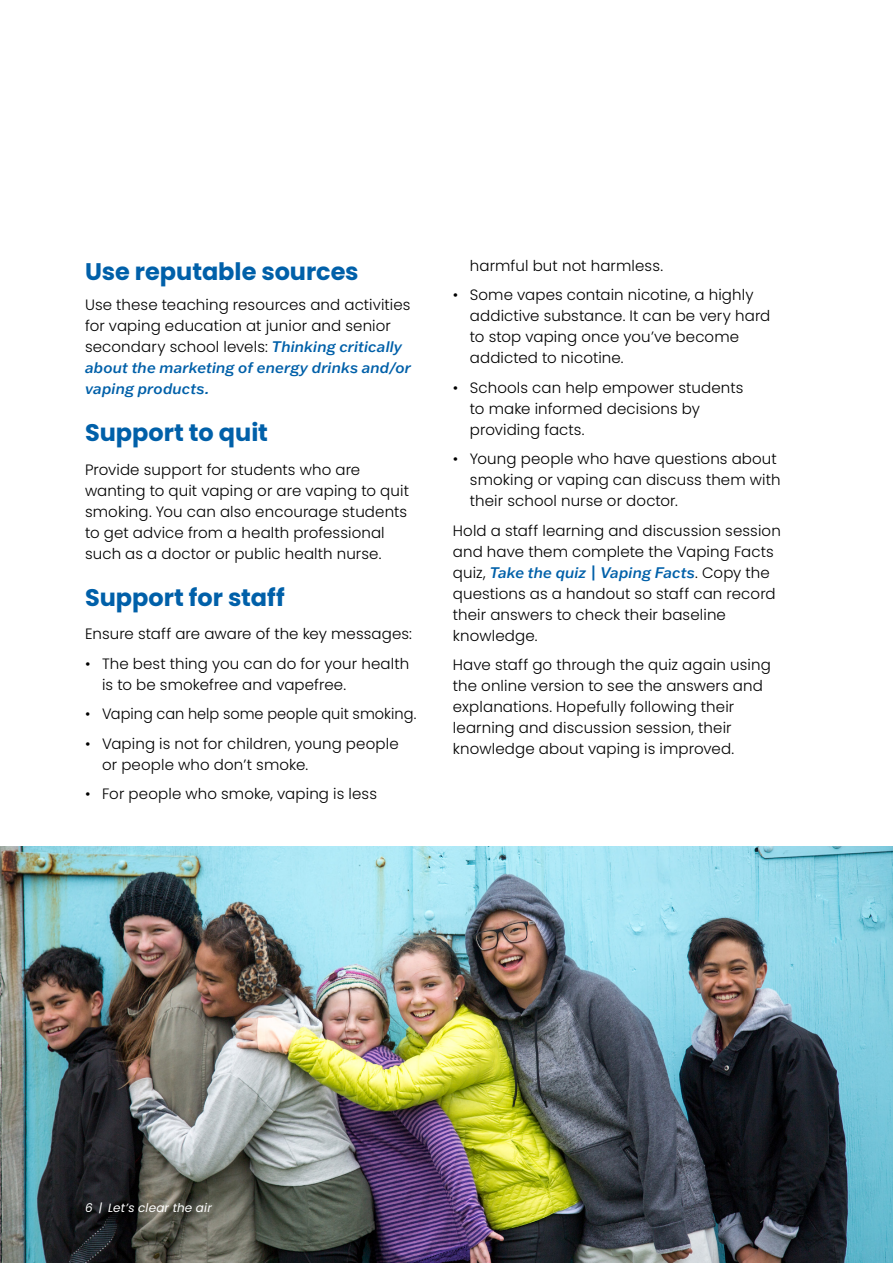
<style>
.page{position:relative;width:893px;height:1263px;background:#fff}
.page>*{position:absolute;margin:0;border:0;box-sizing:border-box;transform-origin:0 0}
.t1{font:700 24px "Poppins";letter-spacing:-.005em;color:#0060a9}
.t2{font:300 15px/21px "Poppins";letter-spacing:.01em;color:#000}
.t3{font:italic 500 15px/21px "Franklin Gothic ATF";letter-spacing:.005em;color:#0060a9}
.t4{font:italic 12px "Poppins";letter-spacing:.01em;color:#fff}
.s1{font-family:"Franklin Gothic ATF";font-weight:500;font-style:italic;color:#0060a9}
.s2{font-family:"Poppins";font-weight:300;font-style:normal;color:#000}
</style>
<div class="page">
<img style="left:0;top:846px;width:893px;height:417px">
<h1 class="t1" style="left:85px;top:258px;width:275px">Use reputable sources</h1>
<p class="t2" style="left:85px;top:294px;width:327px">Use these teaching resources and activities for vaping education at junior and senior secondary school levels: <span class="s1">Thinking critically</span></p>
<p class="t3" style="left:85px;top:357px;width:328px">about the marketing of energy drinks and/or vaping products.</p>
<h1 class="t1" style="left:85px;top:419px;width:184px">Support to quit</h1>
<p class="t2" style="left:85px;top:459px;width:325px">Provide support for students who are wanting to quit vaping or are vaping to quit smoking. You can also encourage students to get advice from a health professional such as a doctor or public health nurse.</p>
<h1 class="t1" style="left:85px;top:583px;width:201px">Support for staff</h1>
<p class="t2" style="left:85px;top:624px;width:328px">Ensure staff are aware of the key messages:</p>
<p class="t2" style="left:102px;top:653px;width:309px;text-indent:-17px">• The best thing you can do for your health is to be smokefree and vapefree.</p>
<p class="t2" style="left:85px;top:704px;width:333px">• Vaping can help some people quit smoking.</p>
<p class="t2" style="left:102px;top:733px;width:298px;text-indent:-17px">• Vaping is not for children, young people or people who don’t smoke.</p>
<p class="t2" style="left:85px;top:784px;width:293px">• For people who smoke, vaping is less</p>
<p class="t2" style="left:470px;top:255px;width:195px">harmful but not harmless.</p>
<p class="t2" style="left:470px;top:285px;width:302px;text-indent:-17px">• Some vapes contain nicotine, a highly addictive substance. It can be very hard to stop vaping once you’ve become addicted to nicotine.</p>
<p class="t2" style="left:470px;top:377px;width:275px;text-indent:-17px">• Schools can help empower students to make informed decisions by providing facts.</p>
<p class="t2" style="left:470px;top:449px;width:312px;text-indent:-17px">• Young people who have questions about smoking or vaping can discuss them with their school nurse or doctor.</p>
<p class="t2" style="left:453px;top:520px;width:329px">Hold a staff learning and discussion session and have them complete the Vaping Facts</p>
<p class="t3" style="left:453px;top:562px;width:318px"><span class="s2">quiz,</span> Take the quiz | Vaping Facts<span class="s2">. Copy the</span></p>
<p class="t2" style="left:453px;top:583px;width:324px">questions as a handout so staff can record their answers to check their baseline knowledge.</p>
<p class="t2" style="left:453px;top:655px;width:319px">Have staff go through the quiz again using the online version to see the answers and explanations. Hopefully following their learning and discussion session, their knowledge about vaping is improved.</p>
<p class="t4" style="left:85px;top:1201px;width:128px">6 | Let’s clear the air</p>
</div>
